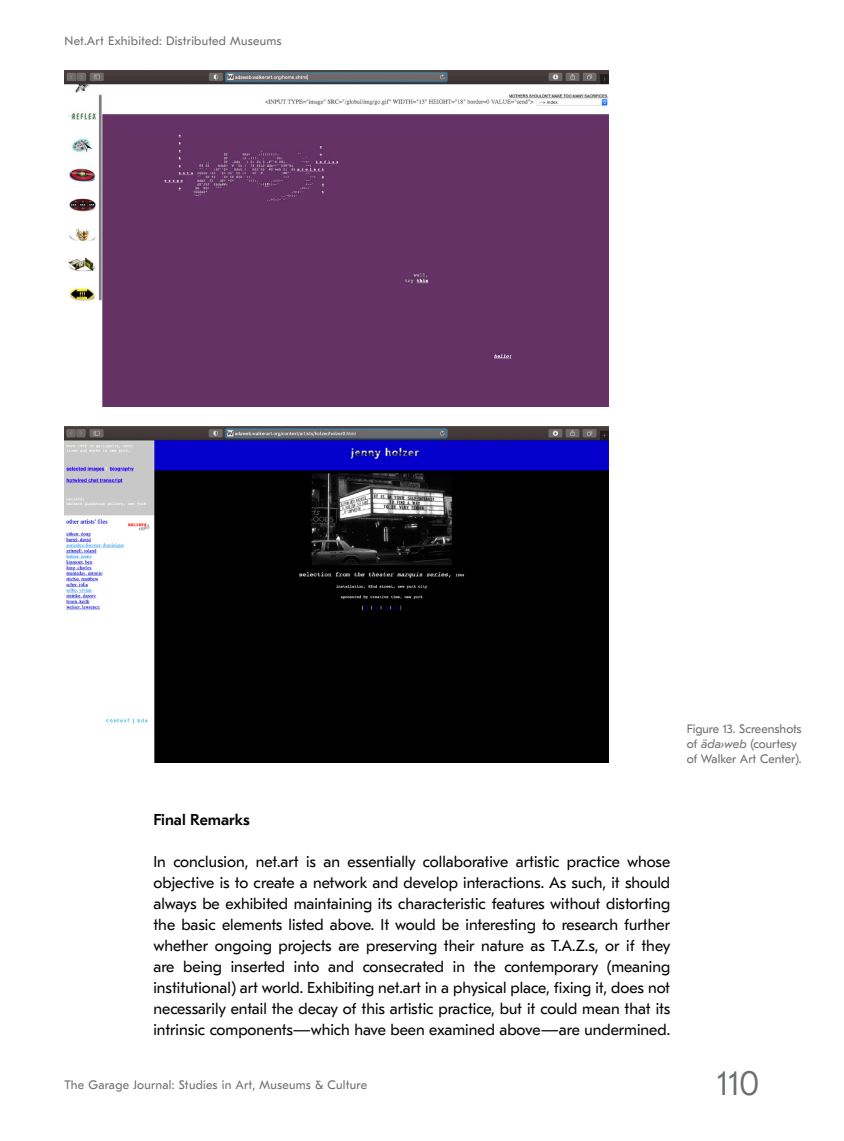
<style>
.page{position:relative;width:844px;height:1141px;background:#fff}
.page>*{position:absolute;margin:0;border:0;box-sizing:border-box;transform-origin:0 0}
.t1{font:300 35px "GT Eesti Pro Text";color:#6c6d70}
.t2{font:15.75px/21px "GT Eesti Pro Text";color:#000;text-align:justify}
.t3{font:500 15.75px "GT Eesti Pro Text";color:#000}
.t4{font:12.25px "GT Eesti Pro Text";letter-spacing:.02em;color:#6c6d70}
.t5{font:12.25px/14.7px "GT Eesti Pro Text";color:#6c6d70}
.s1{font-style:italic}
</style>
<div class="page">
<img style="left:64px;top:70px;width:544px;height:337px">
<img style="left:64px;top:426px;width:544px;height:337px">
<p class="t4" style="left:64px;top:34px;width:218px">Net.Art Exhibited: Distributed Museums</p>
<p class="t5" style="left:686px;top:722px;width:116px">Figure 13. Screenshots of <span class="s1">äda›web</span> (courtesy of Walker Art Center).</p>
<p class="t3" style="left:153px;top:811px;width:98px">Final Remarks</p>
<p class="t2" style="left:153px;top:852px;width:518px">In conclusion, net.art is an essentially collaborative artistic practice whose objective is to create a network and develop interactions. As such, it should always be exhibited maintaining its characteristic features without distorting the basic elements listed above. It would be interesting to research further whether ongoing projects are preserving their nature as T.A.Z.s, or if they are being inserted into and consecrated in the contemporary (meaning institutional) art world. Exhibiting net.art in a physical place, fixing it, does not necessarily entail the decay of this artistic practice, but it could mean that its intrinsic components—which have been examined above—are undermined.</p>
<p class="t4" style="left:64px;top:1078px;width:304px">The Garage Journal: Studies in Art, Museums &amp; Culture</p>
<h1 class="t1" style="left:716px;top:1063px;width:44px">110</h1>
</div>
